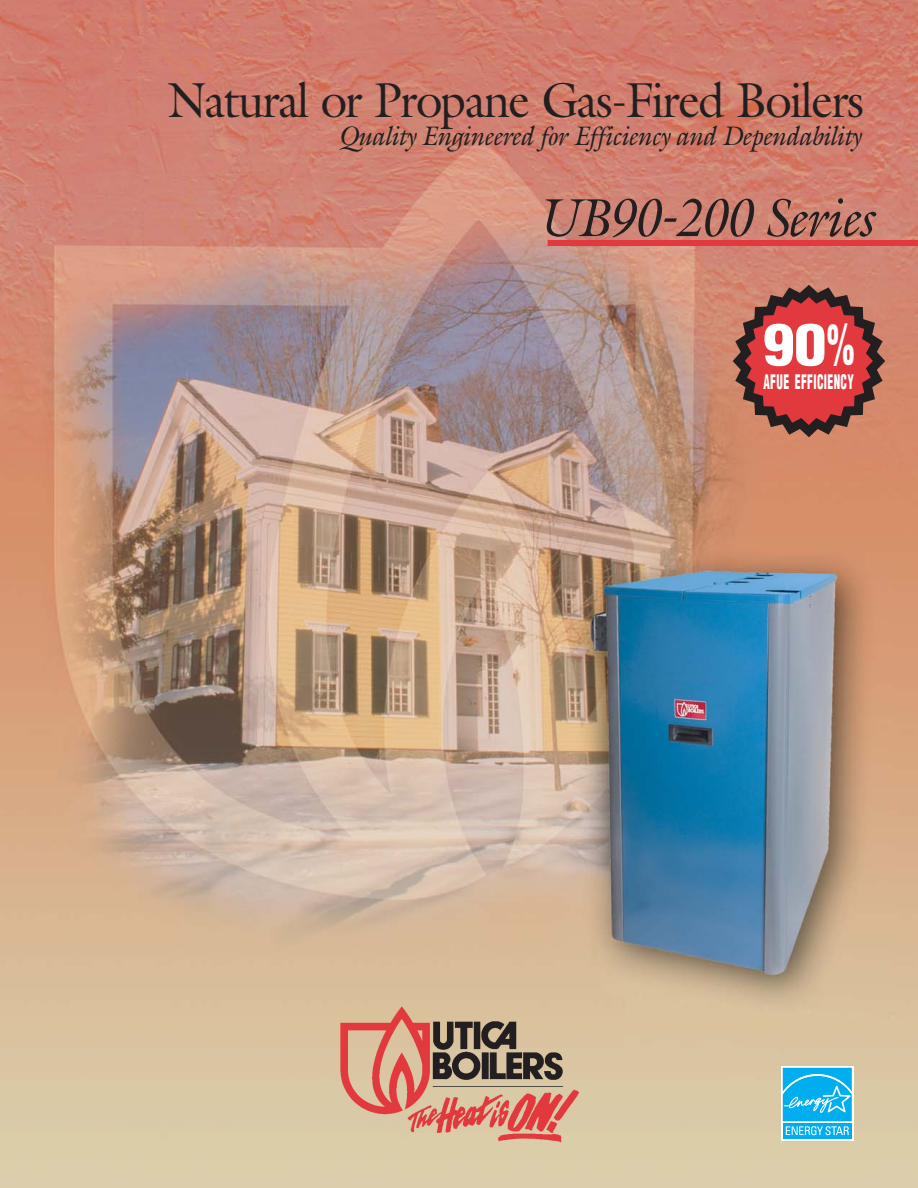
<style>
.page{position:relative;width:918px;height:1188px;background:#fff}
.page>*{position:absolute;margin:0;border:0;box-sizing:border-box;transform-origin:0 0}
.t1{font:900 condensed 55.5px "Helvetica";color:#fff;scale:1.15 1}
.t2{font:italic 54px "Galliard";letter-spacing:-.025em;color:#231f20;scale:.95 1}
.t3{font:49.5px "Galliard";letter-spacing:-.035em;color:#231f20;scale:.95 1}
.t4{font:italic 27px "Galliard";letter-spacing:-.03em;color:#231f20;scale:.95 1}
.t5{font:900 condensed 19.5px "Helvetica";letter-spacing:.03em;color:#fff;scale:.6 1}
</style>
<div class="page">
<img style="left:0;top:0;width:918px;height:1188px">
<div style="left:548px;top:240px;width:370px;height:6px;background:#e1393e"></div>
<img style="left:434px;top:1004px;width:149px;height:79px">
<img style="left:340px;top:1004px;width:94px;height:115px">
<img style="left:397px;top:1083px;width:186px;height:62px">
<svg style="left:733px;top:285px;width:152px;height:152px;background:#b54a45"></svg>
<svg style="left:781px;top:1066px;width:72px;height:74px"></svg>
<div style="left:783px;top:1123px;width:69px;height:16px;background:#00aeef"></div>
<svg style="left:783px;top:1068px;width:69px;height:67px"></svg>
<h3 class="t3" style="left:168px;top:81px;width:735px">Natural or Propane Gas-Fired Boilers</h3>
<p class="t4" style="left:338px;top:126px;width:552px">Quality Engineered for Efficiency and Dependability</p>
<h2 class="t2" style="left:536px;top:197px;width:356px">UB90-200 Series</h2>
<h1 class="t1" style="left:763px;top:324px;width:81px">90%</h1>
<p class="t5" style="left:763px;top:375px;width:152px">AFUE EFFICIENCY</p>
</div>
